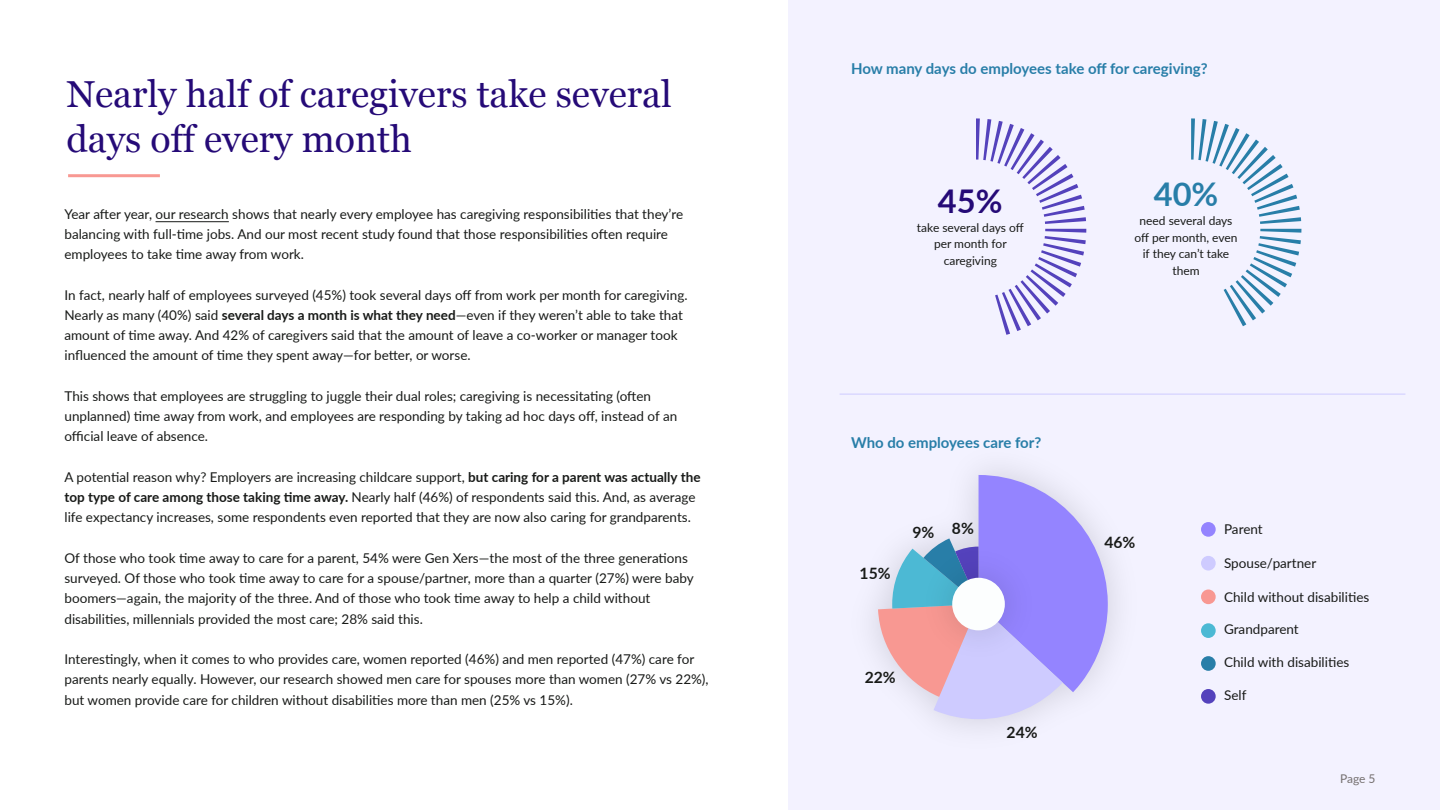
<style>
.page{position:relative;width:1440px;height:810px;background:#fff}
.page>*{position:absolute;margin:0;border:0;box-sizing:border-box;transform-origin:0 0}
.t1{font:37.5px/45px "Georgia";color:#250a77}
.t2{font:700 32.62px "Lato";color:#250a77}
.t3{font:700 32.62px "Lato";color:#287ea8}
.t4{font:700 15.67px "Lato";color:#181a18}
.t5{font:700 15px "Lato";color:#287ea8}
.t6{font:13.5px/20.2px "Lato";color:#181a18}
.t7{font:12px/16.5px "Lato";color:#181a18;text-align:center}
.t8{font:12px "Lato";color:#757070}
.s1{font-weight:700}
</style>
<div class="page">
<div style="left:788px;top:0;width:652px;height:810px;background:#f3f2ff"></div>
<svg style="left:878px;top:475px;width:230px;height:244px"></svg>
<img style="left:905px;top:531px;width:147px;height:147px">
<div style="left:952px;top:578px;width:53px;height:52px;background:#fcfefe;border-radius:50%"></div>
<svg style="left:976px;top:118px;width:110px;height:217px"></svg>
<svg style="left:1191px;top:118px;width:110px;height:208px"></svg>
<div style="left:1201px;top:522px;width:15px;height:15px;background:#9484ff;border-radius:50%"></div>
<div style="left:1201px;top:623px;width:15px;height:15px;background:#4cb9d4;border-radius:50%"></div>
<div style="left:1201px;top:556px;width:15px;height:15px;background:#cecbff;border-radius:50%"></div>
<div style="left:1201px;top:656px;width:15px;height:15px;background:#287ea8;border-radius:50%"></div>
<div style="left:1201px;top:590px;width:15px;height:14px;background:#f89892;border-radius:50%"></div>
<div style="left:1201px;top:689px;width:15px;height:15px;background:#5442bc;border-radius:50%"></div>
<hr style="left:840px;top:394px;width:565px;height:1px;background:#cecbff">
<hr style="left:68px;top:174px;width:92px;height:3px;background:#f89892">
<svg style="left:155px;top:221px;width:74px;height:2px"></svg>
<h1 class="t1" style="left:66px;top:70px;width:607px">Nearly half of caregivers take several days off every month</h1>
<p class="t6" style="left:64px;top:203px;width:620px">Year after year, our research shows that nearly every employee has caregiving responsibilities that they’re balancing with full-time jobs. And our most recent study found that those responsibilities often require employees to take time away from work.</p>
<p class="t6" style="left:64px;top:284px;width:625px">In fact, nearly half of employees surveyed (45%) took several days off from work per month for caregiving.<br>Nearly as many (40%) said <span class="s1">several days a month is what they need</span>—even if they weren’t able to take that amount of time away. And 42% of caregivers said that the amount of leave a co-worker or manager took influenced the amount of time they spent away—for better, or worse.</p>
<p class="t6" style="left:64px;top:385px;width:614px">This shows that employees are struggling to juggle their dual roles; caregiving is necessitating (often unplanned) time away from work, and employees are responding by taking ad hoc days off, instead of an official leave of absence.</p>
<p class="t6" style="left:64px;top:466px;width:638px">A potential reason why? Employers are increasing childcare support, <span class="s1">but caring for a parent was actually the top type of care among those taking time away.</span> Nearly half (46%) of respondents said this. And, as average life expectancy increases, some respondents even reported that they are now also caring for grandparents.</p>
<p class="t6" style="left:64px;top:547px;width:631px">Of those who took time away to care for a parent, 54% were Gen Xers—the most of the three generations surveyed. Of those who took time away to care for a spouse/partner, more than a quarter (27%) were baby boomers—again, the majority of the three. And of those who took time away to help a child without disabilities, millennials provided the most care; 28% said this.</p>
<p class="t6" style="left:64px;top:648px;width:646px">Interestingly, when it comes to who provides care, women reported (46%) and men reported (47%) care for parents nearly equally. However, our research showed men care for spouses more than women (27% vs 22%), but women provide care for children without disabilities more than men (25% vs 15%).</p>
<p class="t5" style="left:851px;top:57px;width:358px">How many days do employees take off for caregiving?</p>
<h2 class="t2" style="left:938px;top:177px;width:66px">45%</h2>
<p class="t7" style="left:917px;top:219px;width:108px">take several days off per month for caregiving</p>
<h2 class="t3" style="left:1154px;top:170px;width:66px">40%</h2>
<p class="t7" style="left:1135px;top:212px;width:105px">need several days off per month, even if they can’t take them</p>
<p class="t5" style="left:851px;top:431px;width:192px">Who do employees care for?</p>
<p class="t4" style="left:860px;top:561px;width:33px">15%</p>
<p class="t4" style="left:912px;top:519px;width:63px">9% 8%</p>
<p class="t4" style="left:865px;top:666px;width:33px">22%</p>
<p class="t4" style="left:1007px;top:721px;width:33px">24%</p>
<p class="t4" style="left:1104px;top:531px;width:33px">46%</p>
<p class="t6" style="left:1224px;top:519px;width:40px">Parent</p>
<p class="t6" style="left:1224px;top:552px;width:94px">Spouse/partner</p>
<p class="t6" style="left:1224px;top:586px;width:147px">Child without disabilities</p>
<p class="t6" style="left:1224px;top:619px;width:76px">Grandparent</p>
<p class="t6" style="left:1224px;top:652px;width:127px">Child with disabilities</p>
<p class="t6" style="left:1224px;top:685px;width:24px">Self</p>
<p class="t8" style="left:1340px;top:770px;width:37px">Page 5</p>
</div>
